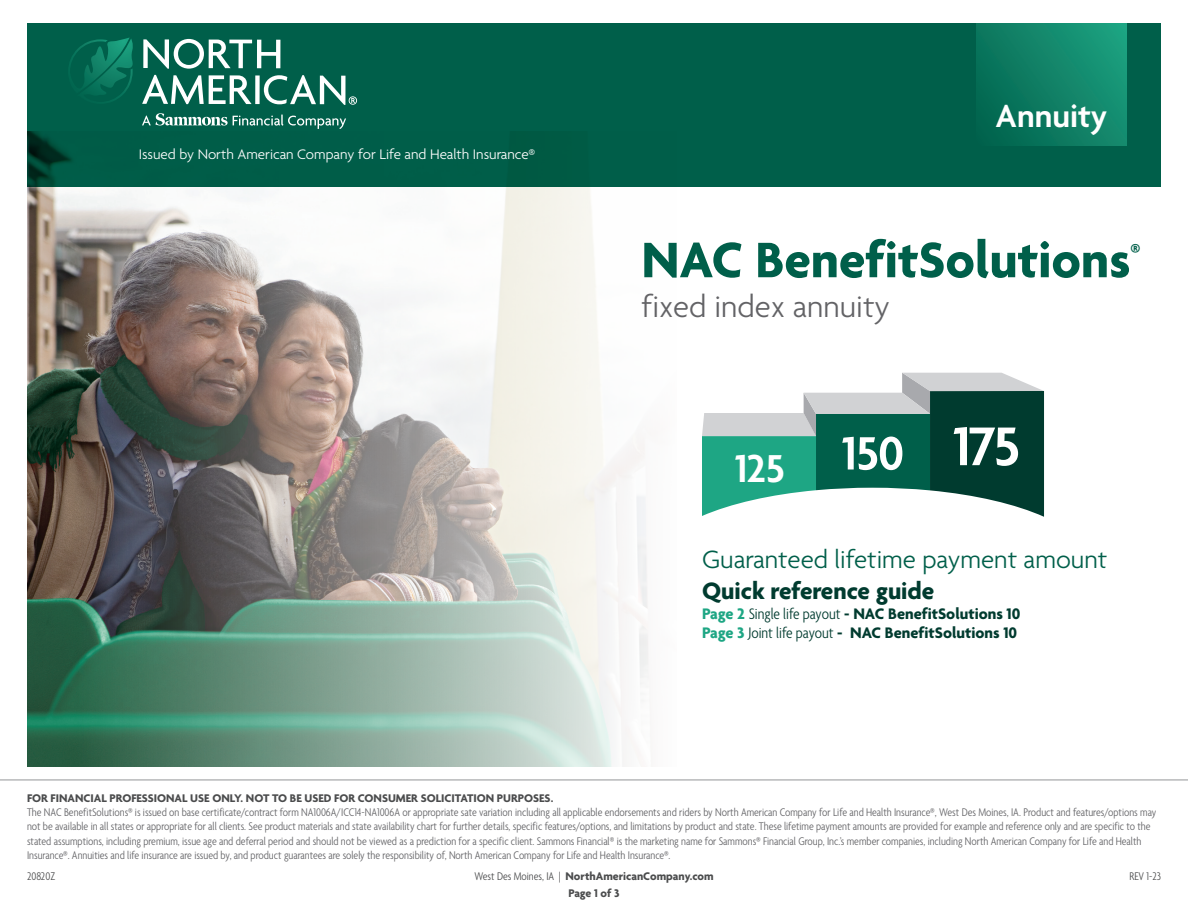
<style>
.page{position:relative;width:1188px;height:918px;background:#fff}
.page>*{position:absolute;margin:0;border:0;box-sizing:border-box;transform-origin:0 0}
.SubHeader{font:600 58.95px "Agenda";color:#fff}
.t1{font:700 54px "Agenda";color:#005f4a}
.SubHeader-2{font:600 50.55px "Agenda";color:#fff}
.SubHeader-3{font:600 42.15px "Agenda";color:#fff}
.t2{font:600 34.5px "Agenda";color:#fff}
.t3{font:300 32.85px "Agenda";color:#636366}
.t4{font:300 27px "Agenda";color:#005f4a}
.t5{font:700 25.5px "Agenda";color:#003b2f}
.t6{font:700 21.6px "Agenda";color:#005f4a}
.t7{font:700 16.5px "Agenda";color:#003b2f}
.t8{font:300 15px "Agenda";color:#fff}
.t9{font:300 condensed 12px/14.4px "Agenda";color:#636366}
.t10{font:700 12px "Agenda";color:#4b4c4d}
.t11{font:300 condensed 12px "Agenda";color:#4b4c4d}
.s1{color:#1ea684}
.s2{font-weight:300;font-stretch:condensed}
</style>
<div class="page">
<svg style="left:702px;top:373px;width:342px;height:144px"></svg>
<img style="left:27px;top:187px;width:622px;height:579px">
<hr style="left:0;top:780px;width:1188px;height:1px;background:#939598">
<div style="left:27px;top:24px;width:1134px;height:163px;background:#005f4a"></div>
<div style="left:976px;top:24px;width:151px;height:121px;background:linear-gradient(to right,#056b54,#1a9879)"></div>
<svg style="left:143px;top:39px;width:137px;height:30px"></svg>
<svg style="left:142px;top:75px;width:110px;height:29px"></svg>
<div style="left:255px;top:75px;width:5px;height:29px;background:#fff"></div>
<svg style="left:69px;top:38px;width:64px;height:65px"></svg>
<svg style="left:142px;top:113px;width:204px;height:16px"></svg>
<svg style="left:264px;top:75px;width:93px;height:30px"></svg>
<p class="t8" style="left:139px;top:146px;width:398px">Issued by North American Company for Life and Health Insurance®</p>
<p class="t2" style="left:996px;top:98px;width:113px">Annuity</p>
<p class="t1" style="left:642px;top:231px;width:490px">NAC BenefitSolutions</p>
<p class="t6" style="left:1130px;top:240px;width:11px">®</p>
<p class="t3" style="left:642px;top:288px;width:250px">fixed index annuity</p>
<p class="SubHeader-3" style="left:735px;top:446px;width:51px">125</p>
<p class="SubHeader-2" style="left:842px;top:426px;width:64px">150</p>
<p class="SubHeader" style="left:953px;top:415px;width:68px">175</p>
<p class="t4" style="left:702px;top:545px;width:407px">Guaranteed lifetime payment amount</p>
<p class="t5" style="left:702px;top:577px;width:234px">Quick reference guide</p>
<p class="t7" style="left:702px;top:604px;width:320px"><span class="s1">Page 2</span> <span class="s2">Single life payout</span> - NAC BenefitSolutions 10</p>
<p class="t7" style="left:702px;top:624px;width:317px"><span class="s1">Page 3</span> <span class="s2">Joint life payout</span> - NAC BenefitSolutions 10</p>
<p class="t10" style="left:27px;top:791px;width:528px">FOR FINANCIAL PROFESSIONAL USE ONLY. NOT TO BE USED FOR CONSUMER SOLICITATION PURPOSES.</p>
<p class="t9" style="left:27px;top:806px;width:1131px">The NAC BenefitSolutions® is issued on base certificate/contract form NA1006A/ICC14-NA1006A or appropriate sate variation including all applicable endorsements and riders by North American Company for Life and Health Insurance®, West Des Moines, IA. Product and features/options may not be available in all states or appropriate for all clients. See product materials and state availability chart for further details, specific features/options, and limitations by product and state. These lifetime payment amounts are provided for example and reference only and are specific to the stated assumptions, including premium, issue age and deferral period and should not be viewed as a prediction for a specific client. Sammons Financial® is the marketing name for Sammons® Financial Group, Inc.’s member companies, including North American Company for Life and Health Insurance®. Annuities and life insurance are issued by, and product guarantees are solely the responsibility of, North American Company for Life and Health Insurance®.</p>
<p class="t11" style="left:27px;top:870px;width:30px">20820Z</p>
<p class="t10" style="left:474px;top:870px;width:241px"><span class="s2">West Des Moines, IA |</span> NorthAmericanCompany.com</p>
<p class="t11" style="left:1129px;top:870px;width:33px">REV 1-23</p>
<p class="t10" style="left:568px;top:887px;width:53px">Page 1 of 3</p>
</div>
